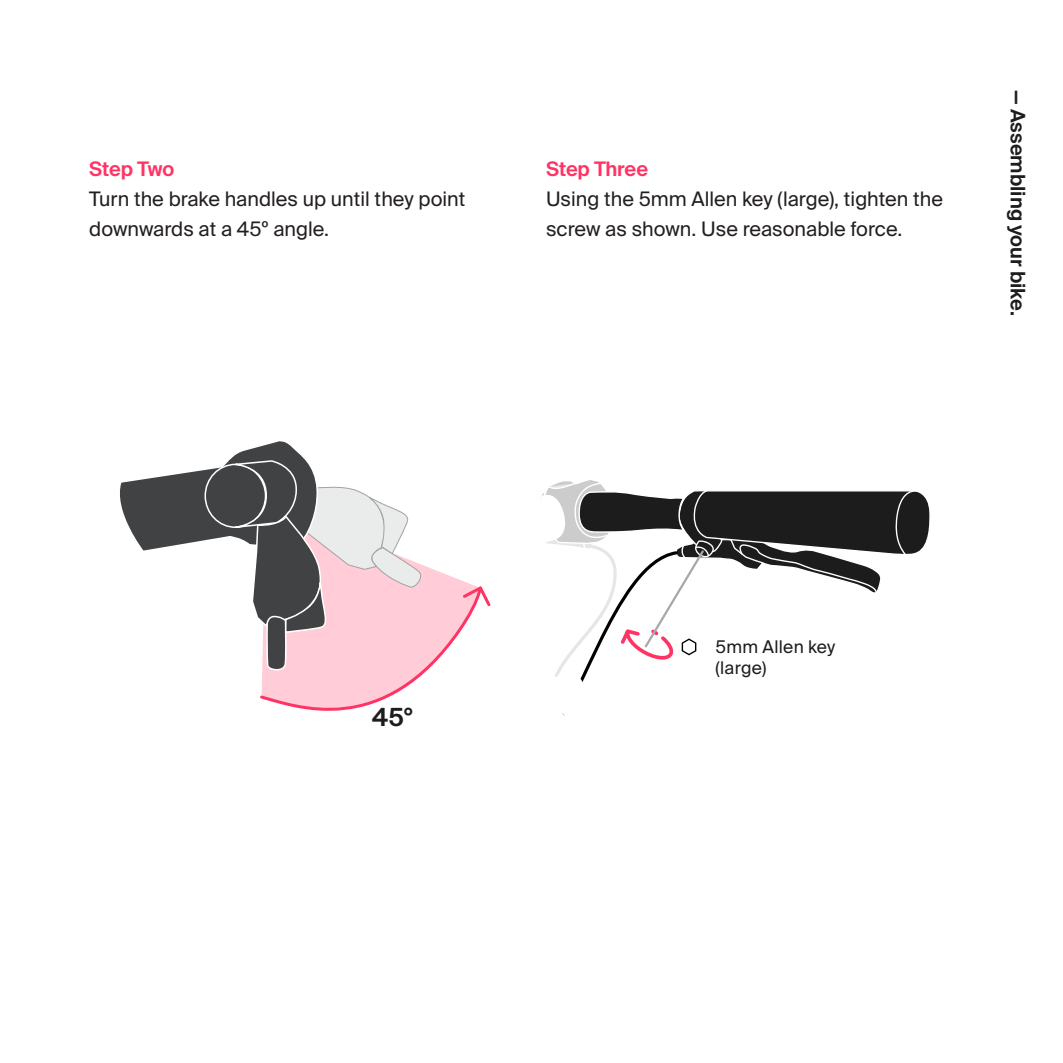
<style>
.page{position:relative;width:1063px;height:1063px;background:#fff}
.page>*{position:absolute;margin:0;border:0;box-sizing:border-box;transform-origin:0 0}
.t1{font:600 25px "Suisse Intl";color:#1c1d1c}
.t2{font:20px/30px "Suisse Intl";color:#231f20}
.t3{font:600 20px "Suisse Intl";color:#1c1d1c}
.t4{font:600 20px "Suisse Intl";letter-spacing:-.01em;color:#ff3465}
.t5{font:17.5px/21px "Suisse Intl";letter-spacing:.015em;color:#1c1d1c}
</style>
<div class="page">
<svg style="left:120px;top:441px;width:371px;height:270px"></svg>
<svg style="left:540px;top:480px;width:390px;height:236px"></svg>
<p class="t4" style="left:89px;top:157px;width:86px">Step Two</p>
<p class="t2" style="left:89px;top:184px;width:377px">Turn the brake handles up until they point downwards at a 45º angle.</p>
<p class="t4" style="left:546px;top:157px;width:104px">Step Three</p>
<p class="t2" style="left:546px;top:184px;width:398px">Using the 5mm Allen key (large), tighten the screw as shown. Use reasonable force.</p>
<p class="t3" style="left:1029px;top:90px;width:227px;rotate:90deg">— Assembling your bike.</p>
<p class="t1" style="left:372px;top:703px;width:42px">45°</p>
<p class="t5" style="left:716px;top:636px;width:121px">5mm Allen key (large)</p>
</div>
